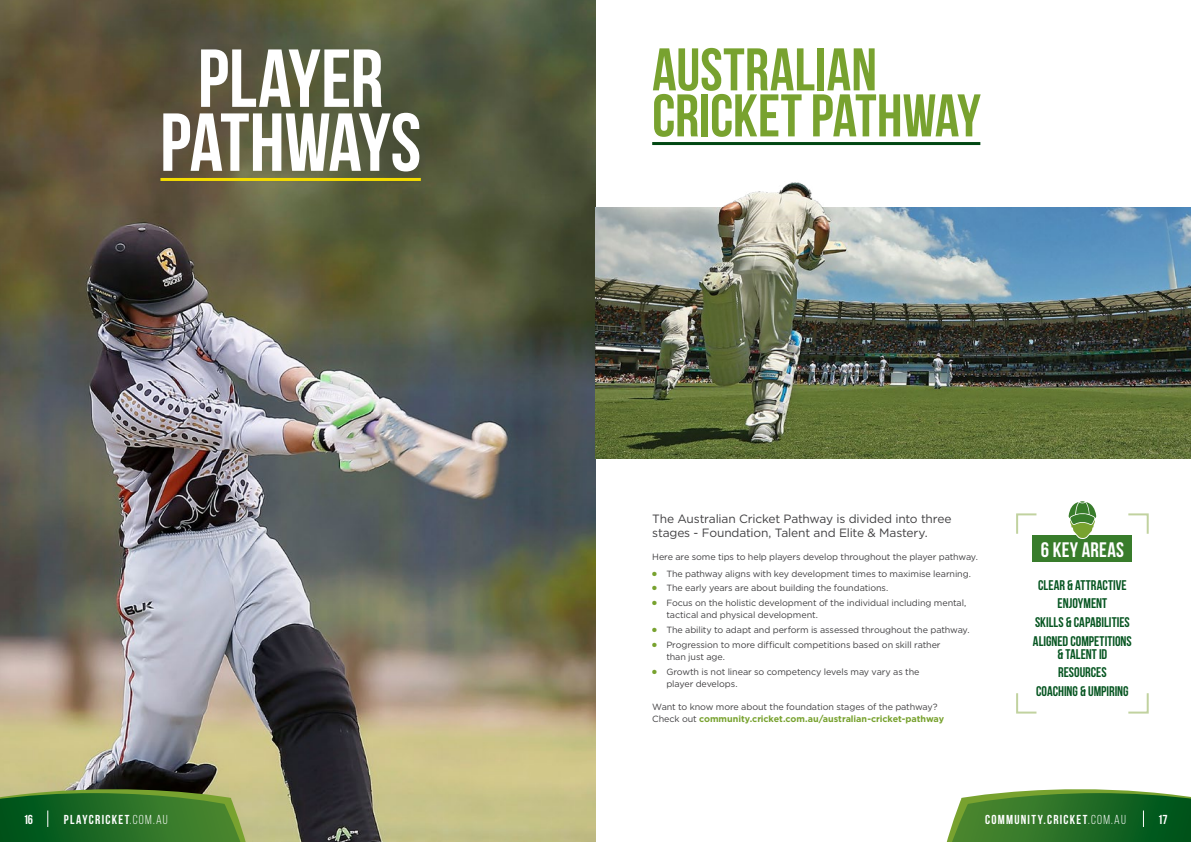
<style>
.page{position:relative;width:1191px;height:842px;background:#fff}
.page>*{position:absolute;margin:0;border:0;box-sizing:border-box;transform-origin:0 0}
.t1{font:700 82px/64px "Bebas Neue";letter-spacing:-.005em;color:#fff;text-align:center}
.t2{font:700 60px/46px "Bebas Neue";color:#78a22f}
.t3{font:700 21px "Bebas Neue";letter-spacing:.015em;color:#fff}
.t4{font:700 14px/18.7px "Bebas Neue";color:#065521;text-align:center}
.t5{font:700 13px "Bebas Neue";letter-spacing:.095em;color:#fff}
.t6{font:12px/14px "Gotham";letter-spacing:-.015em;color:#414042}
.t7{font:9px/12px "Gotham";letter-spacing:-.01em;color:#414042}
.s1{color:#78a22f}
.s2{font-weight:700;color:#78a22f}
.s3{font-weight:400}
</style>
<div class="page">
<img style="left:0;top:0;width:595px;height:842px">
<img style="left:595px;top:208px;width:596px;height:251px">
<img style="left:670px;top:182px;width:204px;height:277px">
<hr style="left:160px;top:178px;width:261px;height:3px;background:#f4dc00">
<svg style="left:1016px;top:513px;width:21px;height:21px"></svg>
<svg style="left:1128px;top:513px;width:21px;height:21px"></svg>
<svg style="left:1016px;top:693px;width:21px;height:21px"></svg>
<svg style="left:1128px;top:693px;width:21px;height:21px"></svg>
<div style="left:1032px;top:535px;width:100px;height:27px;background:#387c2b"></div>
<svg style="left:1068px;top:501px;width:29px;height:38px"></svg>
<hr style="left:652px;top:142px;width:328px;height:3px;background:#004712">
<svg style="left:0;top:768px;width:261px;height:74px;background:#507a3e"></svg>
<svg style="left:946px;top:789px;width:245px;height:53px;background:#3f7f39"></svg>
<h1 class="t1" style="left:160px;top:46px;width:263px">PLAYER<br>PATHWAYS</h1>
<h2 class="t2" style="left:652px;top:46px;width:330px">AUSTRALIAN<br>CRICKET PATHWAY</h2>
<h3 class="t6" style="left:652px;top:511px;width:301px">The Australian Cricket Pathway is divided into three stages - Foundation, Talent and Elite &amp; Mastery.</h3>
<p class="t7" style="left:652px;top:551px;width:327px">Here are some tips to help players develop throughout the player pathway.</p>
<p class="t7" style="left:652px;top:567px;width:320px"><span class="s1">●</span> The pathway aligns with key development times to maximise learning.</p>
<p class="t7" style="left:652px;top:582px;width:238px"><span class="s1">●</span> The early years are about building the foundations.</p>
<p class="t7" style="left:666px;top:597px;width:301px;text-indent:-14px"><span class="s1">●</span> Focus on the holistic development of the individual including mental, tactical and physical development.</p>
<p class="t7" style="left:652px;top:624px;width:319px"><span class="s1">●</span> The ability to adapt and perform is assessed throughout the pathway.</p>
<p class="t7" style="left:666px;top:639px;width:276px;text-indent:-14px"><span class="s1">●</span> Progression to more difficult competitions based on skill rather than just age.</p>
<p class="t7" style="left:666px;top:665px;width:255px;text-indent:-14px"><span class="s1">●</span> Growth is not linear so competency levels may vary as the player develops.</p>
<p class="t7" style="left:652px;top:701px;width:293px">Want to know more about the foundation stages of the pathway?<br>Check out <span class="s2">community.cricket.com.au/australian-cricket-pathway</span></p>
<h3 class="t3" style="left:1040px;top:538px;width:85px">6 KEY AREAS</h3>
<h3 class="t4" style="left:1033px;top:575px;width:100px">CLEAR &amp; ATTRACTIVE<br>ENJOYMENT<br>SKILLS &amp; CAPABILITIES<br>ALIGNED COMPETITIONS</h3>
<h3 class="t4" style="left:1036px;top:644px;width:94px">&amp; TALENT ID<br>RESOURCES<br>COACHING &amp; UMPIRING</h3>
<h3 class="t5" style="left:23px;top:812px;width:11px">16</h3>
<h3 class="t5" style="left:64px;top:812px;width:105px">PLAYCRICKET<span class="s3">.COM.AU</span></h3>
<h3 class="t5" style="left:985px;top:812px;width:142px">COMMUNITY.CRICKET<span class="s3">.COM.AU</span></h3>
<h3 class="t5" style="left:1157px;top:812px;width:11px">17</h3>
</div>
